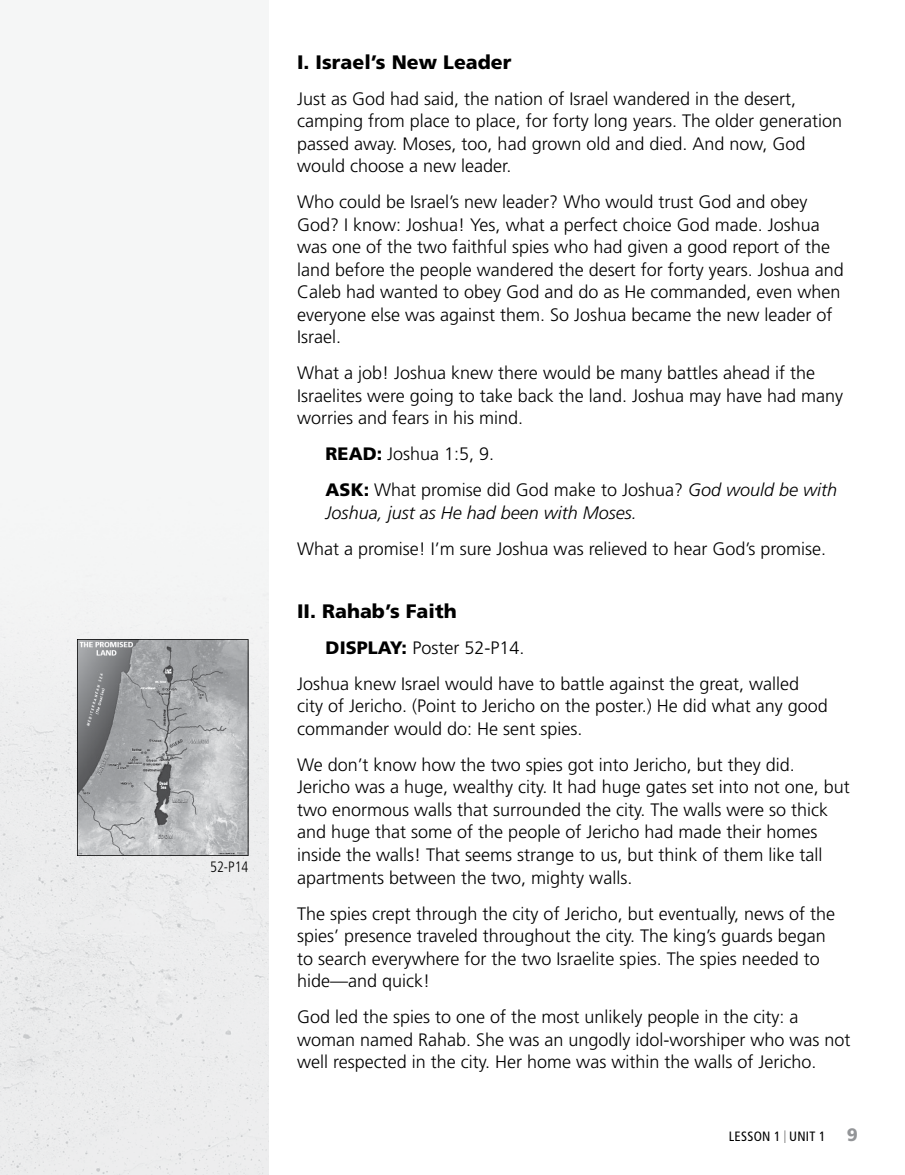
<style>
.page{position:relative;width:905px;height:1175px;background:#fff}
.page>*{position:absolute;margin:0;border:0;box-sizing:border-box;transform-origin:0 0}
.t1{font:900 19.5px "Frutiger LT Std";color:#000}
.t2{font:300 18px/22.5px "Frutiger LT Std";color:#000}
.t3{font:italic 300 18px "Frutiger LT Std";color:#000}
.t4{font:300 condensed 15px "Frutiger LT Std";color:#000;scale:.95 1}
.t5{font:condensed 13.5px "Frutiger LT Std";letter-spacing:.02em;color:#000}
.s1{font-weight:900}
.s2{font-style:italic}
.s3{font-size:18px}
.s4{font-weight:900;font-stretch:normal;font-size:18px;color:#939598}
</style>
<div class="page">
<img style="left:0;top:497px;width:269px;height:677px">
<svg style="left:77px;top:639px;width:171px;height:217px;background:#9fa0a2"></svg>
<p class="t4" style="left:210px;top:857px;width:42px">52-P14</p>
<p class="t1" style="left:297px;top:50px;width:216px">I. Israel’s New Leader</p>
<p class="t2" style="left:297px;top:87px;width:546px">Just as God had said, the nation of Israel wandered in the desert, camping from place to place, for forty long years. The older generation passed away. Moses, too, had grown old and died. And now, God would choose a new leader.</p>
<p class="t2" style="left:297px;top:191px;width:548px">Who could be Israel’s new leader? Who would trust God and obey God? I know: Joshua! Yes, what a perfect choice God made. Joshua was one of the two faithful spies who had given a good report of the land before the people wandered the desert for forty years. Joshua and Caleb had wanted to obey God and do as He commanded, even when everyone else was against them. So Joshua became the new leader of Israel.</p>
<p class="t2" style="left:297px;top:362px;width:547px">What a job! Joshua knew there would be many battles ahead if the<br>Israelites were going to take back the land. Joshua may have had many worries and fears in his mind.</p>
<p class="t2" style="left:325px;top:436px;width:513px;line-height:36px"><span class="s1">READ:</span> Joshua 1:5, 9.<br><span class="s1">ASK:</span> What promise did God make to Joshua? <span class="s2">God would be with</span></p>
<p class="t3" style="left:325px;top:502px;width:313px">Joshua, just as He had been with Moses.</p>
<p class="t2" style="left:297px;top:537px;width:530px">What a promise! I’m sure Joshua was relieved to hear God’s promise.</p>
<p class="t1" style="left:297px;top:599px;width:161px">II. Rahab’s Faith</p>
<p class="t2" style="left:297px;top:630px;width:503px;line-height:36px;text-indent:28px"><span class="s1">DISPLAY:</span> Poster 52-P14.<br>Joshua knew Israel would have to battle against the great, walled</p>
<p class="t2" style="left:297px;top:695px;width:532px">city of Jericho. (Point to Jericho on the poster.) He did what any good commander would do: He sent spies.</p>
<p class="t2" style="left:297px;top:753px;width:554px">We don’t know how the two spies got into Jericho, but they did.<br>Jericho was a huge, wealthy city. It had huge gates set into not one, but two enormous walls that surrounded the city. The walls were so thick and huge that some of the people of Jericho had made their homes inside the walls! That seems strange to us, but think of them like tall apartments between the two, mighty walls.</p>
<p class="t2" style="left:297px;top:902px;width:539px">The spies crept through the city of Jericho, but eventually, news of the spies’ presence traveled throughout the city. The king’s guards began to search everywhere for the two Israelite spies. The spies needed to hide—and quick!</p>
<p class="t2" style="left:297px;top:1005px;width:555px">God led the spies to one of the most unlikely people in the city: a woman named Rahab. She was an ungodly idol-worshiper who was not well respected in the city. Her home was within the walls of Jericho.</p>
<p class="t5" style="left:729px;top:1128px;width:130px">LESSON 1 <span class="s3">I</span> UNIT 1 <span class="s4">9</span></p>
</div>
